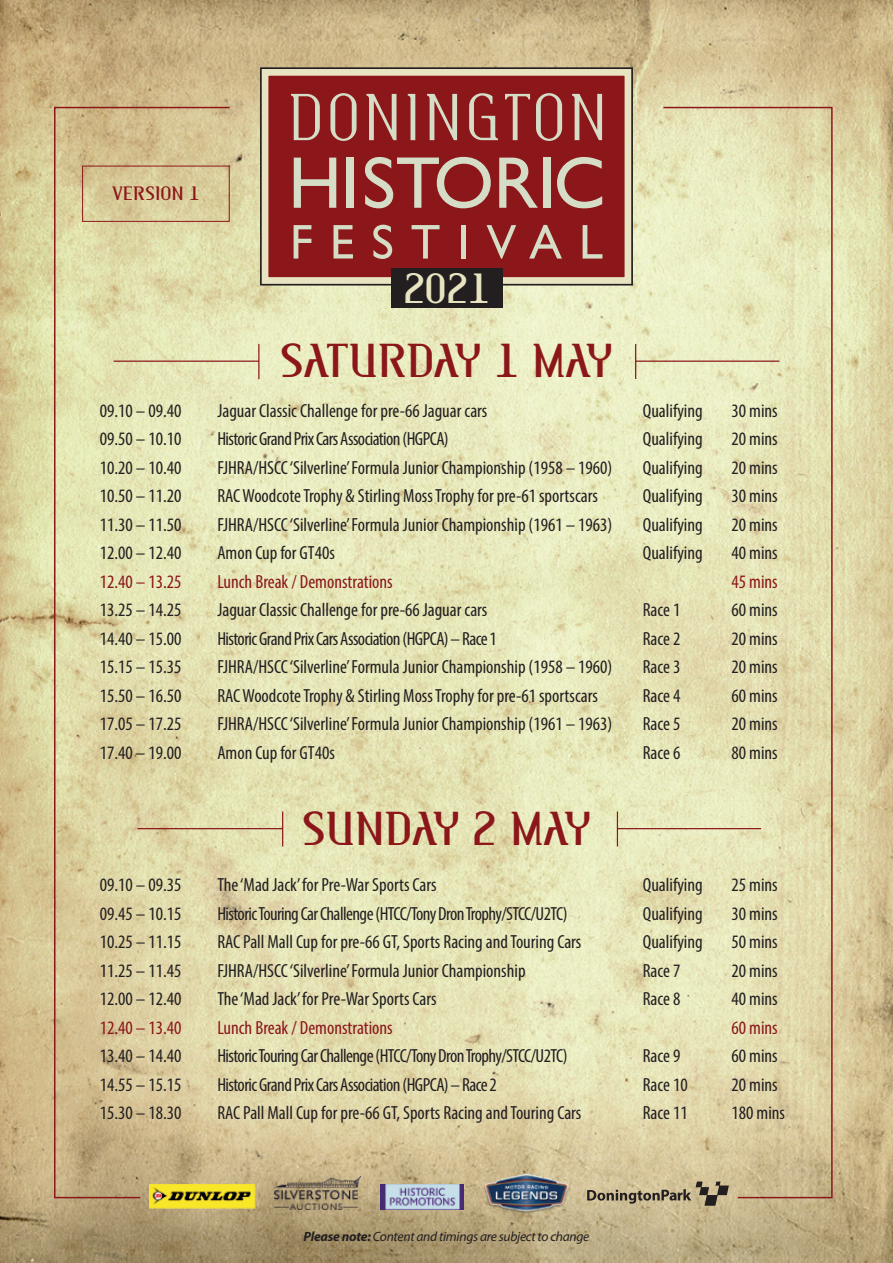
<style>
.page{position:relative;width:893px;height:1263px;background:#fff}
.page>*{position:absolute;margin:0;border:0;box-sizing:border-box;transform-origin:0 0}
.t1{font:500 49.35px "Maverick";color:#8b171a}
.t2{font:500 43.65px "Maverick";color:#e8e4c2}
.t3{font:500 20.1px "Maverick";color:#8b171a}
.t4{font:condensed 19.05px "Myriad Pro";color:#231f20}
.t5{font:condensed 19.05px "Myriad Pro";letter-spacing:-.03em;color:#231f20}
.t6{font:condensed 19.05px "Myriad Pro";color:#8b171a}
.t7{font:italic 13.5px "Myriad Pro";letter-spacing:-.02em;color:#231f20}
.s1{font-weight:700}
</style>
<div class="page">
<img style="left:0;top:0;width:893px;height:1263px">
<div style="left:260px;top:67px;width:373px;height:218px;border:10px solid #231f20"></div>
<div style="left:262px;top:69px;width:369px;height:215px;background:#8b171a;border:7px solid #e8e4c2"></div>
<svg style="left:291px;top:94px;width:29px;height:46px"></svg>
<svg style="left:330px;top:93px;width:27px;height:48px"></svg>
<svg style="left:366px;top:94px;width:30px;height:46px"></svg>
<svg style="left:408px;top:94px;width:7px;height:46px"></svg>
<svg style="left:427px;top:94px;width:30px;height:46px"></svg>
<svg style="left:469px;top:93px;width:29px;height:47px"></svg>
<svg style="left:505px;top:94px;width:25px;height:46px"></svg>
<svg style="left:536px;top:93px;width:26px;height:48px"></svg>
<svg style="left:572px;top:94px;width:30px;height:46px"></svg>
<svg style="left:294px;top:225px;width:17px;height:34px"></svg>
<svg style="left:334px;top:225px;width:19px;height:33px"></svg>
<svg style="left:373px;top:225px;width:19px;height:34px"></svg>
<svg style="left:412px;top:225px;width:28px;height:34px"></svg>
<div style="left:461px;top:225px;width:5px;height:34px;background:#d6ddc6"></div>
<svg style="left:487px;top:225px;width:29px;height:34px"></svg>
<svg style="left:529px;top:225px;width:33px;height:34px"></svg>
<svg style="left:583px;top:225px;width:19px;height:34px"></svg>
<svg style="left:294px;top:158px;width:42px;height:50px"></svg>
<div style="left:347px;top:158px;width:7px;height:50px;background:#d6ddc6"></div>
<svg style="left:365px;top:157px;width:126px;height:51px"></svg>
<svg style="left:499px;top:158px;width:39px;height:50px"></svg>
<div style="left:543px;top:158px;width:7px;height:50px;background:#d6ddc6"></div>
<svg style="left:557px;top:157px;width:45px;height:51px"></svg>
<svg style="left:53px;top:106px;width:178px;height:1093px"></svg>
<svg style="left:662px;top:106px;width:171px;height:1093px"></svg>
<img style="left:150px;top:1184px;width:105px;height:25px">
<img style="left:484px;top:1173px;width:86px;height:41px">
<img style="left:381px;top:1184px;width:83px;height:25px">
<img style="left:275px;top:1176px;width:86px;height:34px">
<svg style="left:587px;top:1181px;width:142px;height:25px"></svg>
<hr style="left:636px;top:361px;width:143px;height:1px;background:#8b171a">
<hr style="left:635px;top:344px;width:1px;height:35px;background:#8b171a">
<hr style="left:114px;top:361px;width:145px;height:1px;background:#8b171a">
<hr style="left:258px;top:344px;width:1px;height:35px;background:#8b171a">
<hr style="left:618px;top:828px;width:143px;height:1px;background:#8b171a">
<hr style="left:617px;top:811px;width:1px;height:35px;background:#8b171a">
<hr style="left:137px;top:828px;width:146px;height:1px;background:#8b171a">
<hr style="left:282px;top:811px;width:1px;height:35px;background:#8b171a">
<div style="left:82px;top:166px;width:148px;height:56px;border:1px solid #8b171a"></div>
<div style="left:391px;top:269px;width:111px;height:39px;background:#231f20"></div>
<p class="t3" style="left:112px;top:182px;width:89px">VERSION 1</p>
<h2 class="t2" style="left:403px;top:263px;width:88px">2021</h2>
<h1 class="t1" style="left:280px;top:332px;width:335px">SATURDAY 1 MAY</h1>
<p class="t4" style="left:100px;top:399px;width:83px">09.10 – 09.40</p>
<p class="t4" style="left:217px;top:399px;width:272px">Jaguar Classic Challenge for pre-66 Jaguar cars</p>
<p class="t4" style="left:643px;top:399px;width:62px">Qualifying</p>
<p class="t4" style="left:732px;top:399px;width:48px">30 mins</p>
<p class="t4" style="left:100px;top:427px;width:83px">09.50 – 10.10</p>
<p class="t5" style="left:217px;top:427px;width:233px">Historic Grand Prix Cars Association (HGPCA)</p>
<p class="t4" style="left:643px;top:427px;width:62px">Qualifying</p>
<p class="t4" style="left:732px;top:427px;width:48px">20 mins</p>
<p class="t4" style="left:100px;top:456px;width:83px">10.20 – 10.40</p>
<p class="t4" style="left:217px;top:456px;width:397px">FJHRA/HSCC ‘Silverline’ Formula Junior Championship (1958 – 1960)</p>
<p class="t4" style="left:643px;top:456px;width:62px">Qualifying</p>
<p class="t4" style="left:732px;top:456px;width:48px">20 mins</p>
<p class="t4" style="left:100px;top:484px;width:83px">10.50 – 11.20</p>
<p class="t4" style="left:217px;top:484px;width:382px">RAC Woodcote Trophy &amp; Stirling Moss Trophy for pre-61 sportscars</p>
<p class="t4" style="left:643px;top:484px;width:62px">Qualifying</p>
<p class="t4" style="left:732px;top:484px;width:48px">30 mins</p>
<p class="t4" style="left:100px;top:513px;width:83px">11.30 – 11.50</p>
<p class="t4" style="left:217px;top:513px;width:397px">FJHRA/HSCC ‘Silverline’ Formula Junior Championship (1961 – 1963)</p>
<p class="t4" style="left:643px;top:513px;width:62px">Qualifying</p>
<p class="t4" style="left:732px;top:513px;width:48px">20 mins</p>
<p class="t4" style="left:100px;top:541px;width:83px">12.00 – 12.40</p>
<p class="t4" style="left:217px;top:541px;width:119px">Amon Cup for GT40s</p>
<p class="t4" style="left:643px;top:541px;width:62px">Qualifying</p>
<p class="t4" style="left:732px;top:541px;width:48px">40 mins</p>
<p class="t6" style="left:100px;top:570px;width:83px">12.40 – 13.25</p>
<p class="t6" style="left:217px;top:570px;width:177px">Lunch Break / Demonstrations</p>
<p class="t6" style="left:732px;top:570px;width:48px">45 mins</p>
<p class="t4" style="left:100px;top:598px;width:83px">13.25 – 14.25</p>
<p class="t4" style="left:217px;top:598px;width:272px">Jaguar Classic Challenge for pre-66 Jaguar cars</p>
<p class="t4" style="left:643px;top:598px;width:39px">Race 1</p>
<p class="t4" style="left:732px;top:598px;width:48px">60 mins</p>
<p class="t4" style="left:100px;top:627px;width:83px">14.40 – 15.00</p>
<p class="t5" style="left:217px;top:627px;width:281px">Historic Grand Prix Cars Association (HGPCA) – Race 1</p>
<p class="t4" style="left:643px;top:627px;width:39px">Race 2</p>
<p class="t4" style="left:732px;top:627px;width:48px">20 mins</p>
<p class="t4" style="left:100px;top:656px;width:83px">15.15 – 15.35</p>
<p class="t4" style="left:217px;top:656px;width:397px">FJHRA/HSCC ‘Silverline’ Formula Junior Championship (1958 – 1960)</p>
<p class="t4" style="left:643px;top:656px;width:39px">Race 3</p>
<p class="t4" style="left:732px;top:656px;width:48px">20 mins</p>
<p class="t4" style="left:100px;top:684px;width:83px">15.50 – 16.50</p>
<p class="t4" style="left:217px;top:684px;width:382px">RAC Woodcote Trophy &amp; Stirling Moss Trophy for pre-61 sportscars</p>
<p class="t4" style="left:643px;top:684px;width:39px">Race 4</p>
<p class="t4" style="left:732px;top:684px;width:48px">60 mins</p>
<p class="t4" style="left:100px;top:713px;width:83px">17.05 – 17.25</p>
<p class="t4" style="left:217px;top:713px;width:397px">FJHRA/HSCC ‘Silverline’ Formula Junior Championship (1961 – 1963)</p>
<p class="t4" style="left:643px;top:713px;width:39px">Race 5</p>
<p class="t4" style="left:732px;top:713px;width:48px">20 mins</p>
<p class="t4" style="left:100px;top:741px;width:83px">17.40 – 19.00</p>
<p class="t4" style="left:217px;top:741px;width:119px">Amon Cup for GT40s</p>
<p class="t4" style="left:643px;top:741px;width:39px">Race 6</p>
<p class="t4" style="left:732px;top:741px;width:48px">80 mins</p>
<h1 class="t1" style="left:301px;top:799px;width:291px">SUNDAY 2 MAY</h1>
<p class="t4" style="left:100px;top:873px;width:83px">09.10 – 09.35</p>
<p class="t4" style="left:217px;top:873px;width:221px">The ‘Mad Jack’ for Pre-War Sports Cars</p>
<p class="t4" style="left:643px;top:873px;width:62px">Qualifying</p>
<p class="t4" style="left:732px;top:873px;width:48px">25 mins</p>
<p class="t4" style="left:100px;top:902px;width:83px">09.45 – 10.15</p>
<p class="t5" style="left:217px;top:902px;width:352px">Historic Touring Car Challenge (HTCC/Tony Dron Trophy/STCC/U2TC)</p>
<p class="t4" style="left:643px;top:902px;width:62px">Qualifying</p>
<p class="t4" style="left:732px;top:902px;width:48px">30 mins</p>
<p class="t4" style="left:100px;top:930px;width:83px">10.25 – 11.15</p>
<p class="t4" style="left:217px;top:930px;width:366px">RAC Pall Mall Cup for pre-66 GT, Sports Racing and Touring Cars</p>
<p class="t4" style="left:643px;top:930px;width:62px">Qualifying</p>
<p class="t4" style="left:732px;top:930px;width:48px">50 mins</p>
<p class="t4" style="left:100px;top:959px;width:83px">11.25 – 11.45</p>
<p class="t4" style="left:217px;top:959px;width:310px">FJHRA/HSCC ‘Silverline’ Formula Junior Championship</p>
<p class="t4" style="left:643px;top:959px;width:39px">Race 7</p>
<p class="t4" style="left:732px;top:959px;width:48px">20 mins</p>
<p class="t4" style="left:100px;top:987px;width:83px">12.00 – 12.40</p>
<p class="t4" style="left:217px;top:987px;width:221px">The ‘Mad Jack’ for Pre-War Sports Cars</p>
<p class="t4" style="left:643px;top:987px;width:39px">Race 8</p>
<p class="t4" style="left:732px;top:987px;width:48px">40 mins</p>
<p class="t6" style="left:100px;top:1016px;width:83px">12.40 – 13.40</p>
<p class="t6" style="left:217px;top:1016px;width:177px">Lunch Break / Demonstrations</p>
<p class="t6" style="left:732px;top:1016px;width:48px">60 mins</p>
<p class="t4" style="left:100px;top:1044px;width:83px">13.40 – 14.40</p>
<p class="t5" style="left:217px;top:1044px;width:352px">Historic Touring Car Challenge (HTCC/Tony Dron Trophy/STCC/U2TC)</p>
<p class="t4" style="left:643px;top:1044px;width:39px">Race 9</p>
<p class="t4" style="left:732px;top:1044px;width:48px">60 mins</p>
<p class="t4" style="left:100px;top:1073px;width:83px">14.55 – 15.15</p>
<p class="t5" style="left:217px;top:1073px;width:281px">Historic Grand Prix Cars Association (HGPCA) – Race 2</p>
<p class="t4" style="left:643px;top:1073px;width:47px">Race 10</p>
<p class="t4" style="left:732px;top:1073px;width:48px">20 mins</p>
<p class="t4" style="left:100px;top:1101px;width:83px">15.30 – 18.30</p>
<p class="t4" style="left:217px;top:1101px;width:366px">RAC Pall Mall Cup for pre-66 GT, Sports Racing and Touring Cars</p>
<p class="t4" style="left:643px;top:1101px;width:47px">Race 11</p>
<p class="t4" style="left:732px;top:1101px;width:55px">180 mins</p>
<p class="t7" style="left:304px;top:1228px;width:287px"><span class="s1">Please note:</span> Content and timings are subject to change</p>
</div>
